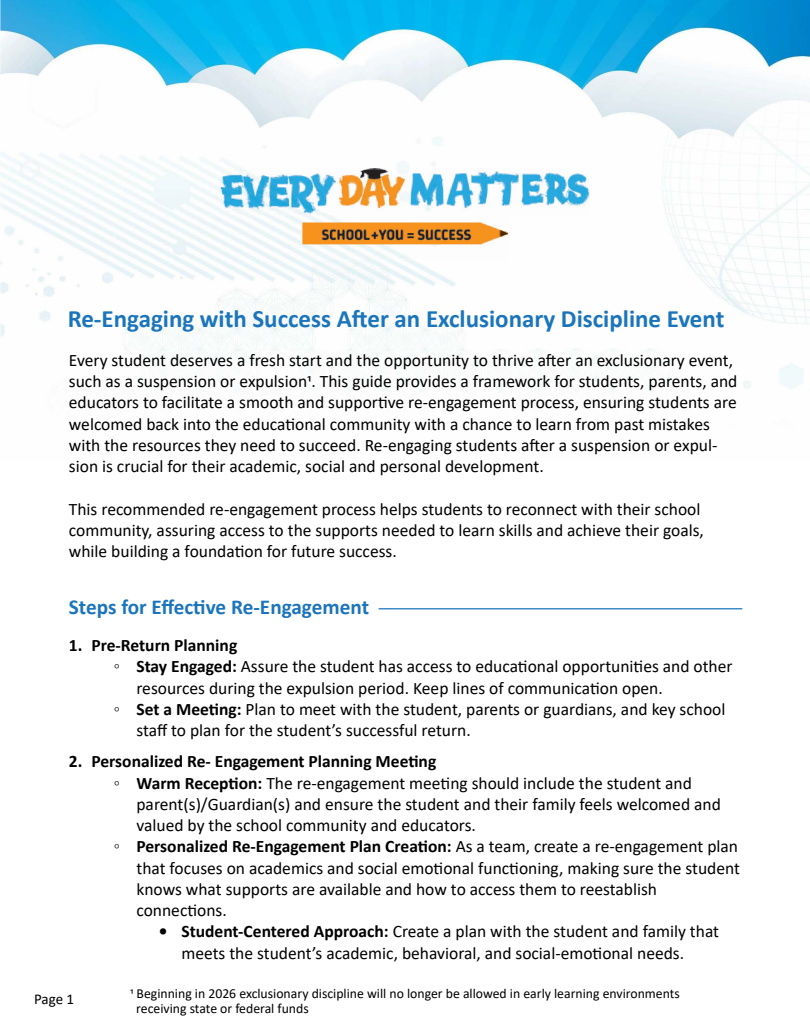
<style>
.page{position:relative;width:810px;height:1035px;background:#fff}
.page>*{position:absolute;margin:0;border:0;box-sizing:border-box;transform-origin:0 0}
.t1{font:700 25px "Calibri";color:#1b75bc}
.t2{font:700 21.25px "Calibri";color:#1b75bc}
.t3{font:17.5px/21.2px "Calibri";color:#000}
.t4{font:700 17.5px "Calibri";color:#000}
.t5{font:15px "Calibri";color:#000}
.t6{font:13.75px/15px "Calibri";color:#000}
.s1{font-weight:700}
</style>
<div class="page">
<img style="left:0;top:0;width:810px;height:391px">
<hr style="left:379px;top:608px;width:363px;height:1px;background:#1b75bc">
<img style="left:302px;top:214px;width:206px;height:45px">
<img style="left:302px;top:223px;width:176px;height:21px">
<img style="left:221px;top:169px;width:368px;height:45px">
<h1 class="t1" style="left:68px;top:301px;width:658px">Re-Engaging with Success After an Exclusionary Discipline Event</h1>
<p class="t3" style="left:69px;top:349px;width:670px">Every student deserves a fresh start and the opportunity to thrive after an exclusionary event, such as a suspension or expulsion1. This guide provides a framework for students, parents, and educators to facilitate a smooth and supportive re-engagement process, ensuring students are welcomed back into the educational community with a chance to learn from past mistakes with the resources they need to succeed. Re-engaging students after a suspension or expul&shy;sion is crucial for their academic, social and personal development.</p>
<p class="t3" style="left:69px;top:498px;width:637px">This recommended re-engagement process helps students to reconnect with their school community, assuring access to the supports needed to learn skills and achieve their goals, while building a foundation for future success.</p>
<h2 class="t2" style="left:69px;top:592px;width:302px">Steps for Effective Re-Engagement</h2>
<p class="t4" style="left:69px;top:633px;width:170px">1. Pre-Return Planning</p>
<p class="t3" style="left:136px;top:656px;width:598px;text-indent:-23px"><span class="s1">◦ Stay Engaged:</span> Assure the student has access to educational opportunities and other resources during the expulsion period. Keep lines of communication open.</p>
<p class="t3" style="left:136px;top:698px;width:591px;text-indent:-23px"><span class="s1">◦ Set a Meeting:</span> Plan to meet with the student, parents or guardians, and key school staff to plan for the student’s successful return.</p>
<p class="t4" style="left:69px;top:749px;width:369px">2. Personalized Re- Engagement Planning Meeting</p>
<p class="t3" style="left:136px;top:772px;width:586px;text-indent:-23px"><span class="s1">◦ Warm Reception:</span> The re-engagement meeting should include the student and parent(s)/Guardian(s) and ensure the student and their family feels welcomed and valued by the school community and educators.</p>
<p class="t3" style="left:136px;top:836px;width:605px;text-indent:-23px"><span class="s1">◦ Personalized Re-Engagement Plan Creation:</span> As a team, create a re-engagement plan that focuses on academics and social emotional functioning, making sure the student knows what supports are available and how to access them to reestablish connections.</p>
<p class="t3" style="left:181px;top:921px;width:539px;text-indent:-23px"><span class="s1">• Student-Centered Approach:</span> Create a plan with the student and family that meets the student’s academic, behavioral, and social-emotional needs.</p>
<p class="t5" style="left:34px;top:988px;width:42px">Page 1</p>
<p class="t6" style="left:136px;top:986px;width:545px;text-indent:-6px">1 Beginning in 2026 exclusionary discipline will no longer be allowed in early learning environments receiving state or federal funds</p>
</div>
